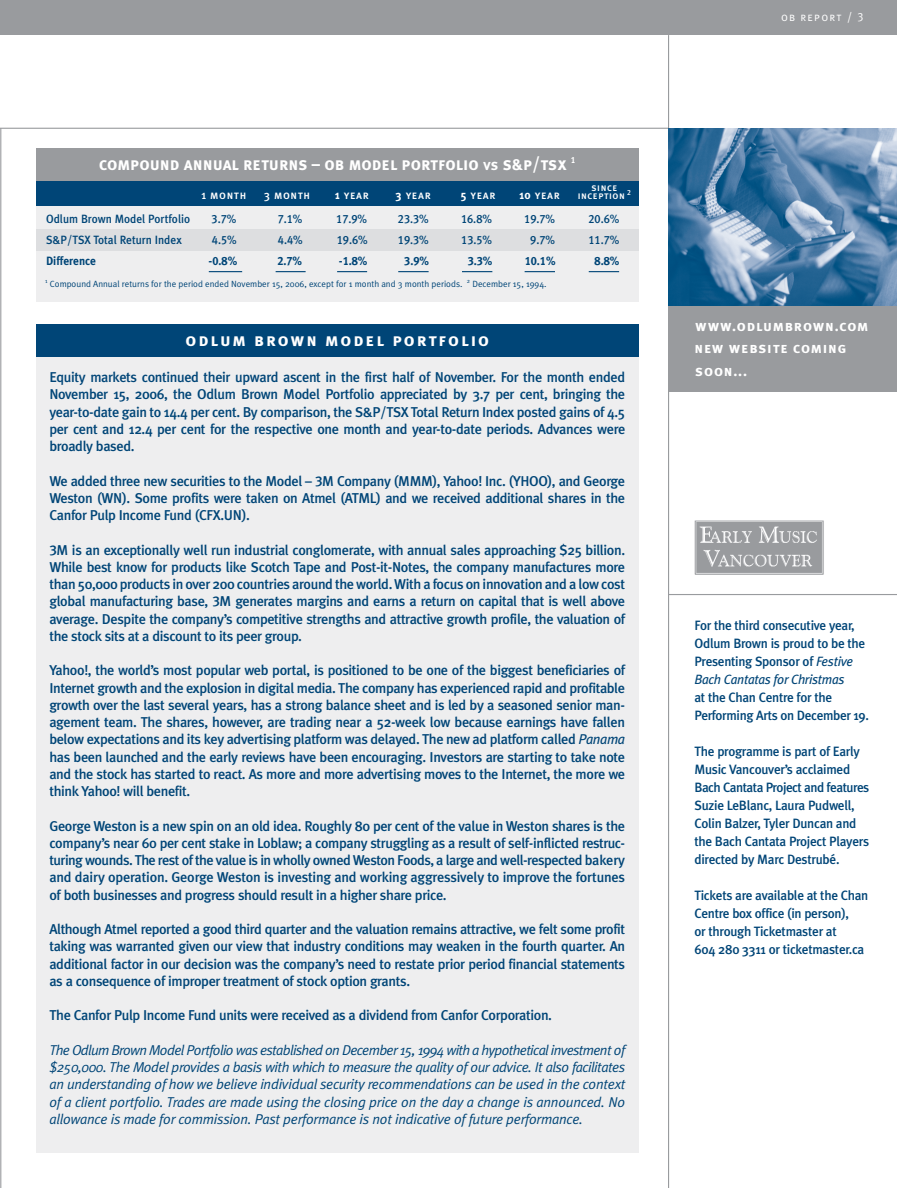
<style>
.page{position:relative;width:897px;height:1188px;background:#fff}
.page>*{position:absolute;margin:0;border:0;box-sizing:border-box;transform-origin:0 0}
.t1{font:18px "Meta Plus Bold Caps";color:#fff;scale:.95 1}
.t2{font:18px "Meta Plus Bold Caps";letter-spacing:.105em;color:#fff}
.t3{font:15px/22.5px "Meta Plus Bold Caps";letter-spacing:.055em;color:#fff}
.t4{font:500 14.25px/17.2px "Meta Plus";letter-spacing:-.025em;color:#004577;text-align:justify}
.t5{font:italic 14.25px/17.2px "Meta Plus Normal";letter-spacing:-.015em;color:#004577;text-align:justify}
.t6{font:500 13.5px/18px "Meta Plus";letter-spacing:-.02em;color:#004577}
.t7{font:12px/24px "Meta Plus Medium Caps";letter-spacing:.03em;color:#004577;scale:.95 1}
.t8{font:500 12px/21px "Meta Plus";color:#004577;scale:.95 1}
.t9{font:12px "Meta Plus Bold Caps";color:#004577;scale:.95 1}
.t10{font:12px/24px "Meta Plus Medium Caps";letter-spacing:.055em;color:#fff;text-align:center;scale:.95 1}
.t11{font:12px "Meta Plus Normal Caps";letter-spacing:.1em;color:#fff;scale:.95 1}
.t12{font:700 12px "Meta Plus";color:#004577;scale:.95 1}
.t13{font:10.5px/7.5px "Meta Plus Medium Caps";letter-spacing:.055em;color:#fff;text-align:center;scale:.95 1}
.t14{font:9px "Meta Plus Normal";color:#004577}
.s1{font-size:15px}
.s2{font-size:16.5px}
.s3{font-family:"Meta Plus";font-weight:500}
.s4{color:#004577}
.s5{font-family:"Meta Plus";font-weight:700;color:#fff}
.s6{color:#fff}
.s7{font-family:"Meta Plus Medium Caps";font-weight:400}
.s8{font-weight:400;font-style:italic}
</style>
<div class="page">
<hr style="left:668px;top:35px;width:1px;height:1153px;background:#999b9e">
<div style="left:1px;top:0;width:896px;height:35px;background:#999b9e"></div>
<div style="left:36px;top:357px;width:603px;height:796px;background:#eeeeef"></div>
<div style="left:36px;top:324px;width:603px;height:33px;background:#004577"></div>
<hr style="left:0;top:128px;width:668px;height:1px;background:#999b9e">
<div style="left:36px;top:184px;width:603px;height:118px;background:#eeeeef"></div>
<div style="left:36px;top:181px;width:603px;height:25px;background:#004577"></div>
<div style="left:36px;top:230px;width:603px;height:21px;background:#dddee0"></div>
<div style="left:36px;top:148px;width:603px;height:33px;background:#999b9e"></div>
<hr style="left:337px;top:271px;width:30px;height:1px;background:#004577">
<hr style="left:276px;top:271px;width:30px;height:1px;background:#004577">
<hr style="left:209px;top:271px;width:33px;height:1px;background:#004577">
<hr style="left:398px;top:271px;width:31px;height:1px;background:#004577">
<hr style="left:462px;top:271px;width:30px;height:1px;background:#004577">
<hr style="left:525px;top:271px;width:30px;height:1px;background:#004577">
<hr style="left:589px;top:271px;width:30px;height:1px;background:#004577">
<hr style="left:0;top:128px;width:1px;height:1060px;background:#999b9e">
<hr style="left:668px;top:594px;width:229px;height:1px;background:#999b9e">
<div style="left:668px;top:306px;width:229px;height:86px;background:#999b9e"></div>
<img style="left:668px;top:128px;width:229px;height:178px">
<img style="left:694px;top:520px;width:130px;height:55px">
<p class="t1" style="left:99px;top:153px;width:503px">compound annual returns – ob model portfolio <span class="s1">vs</span> s<span class="s2">&amp;</span>p/tsx <sup>1</sup></p>
<p class="t10" style="left:202px;top:183px;width:49px"><span class="s3">1</span> month<br><span class="s4">3.7%</span></p>
<p class="t7" style="left:212px;top:228px;width:28px">4.5%</p>
<p class="t9" style="left:209px;top:254px;width:32px">-0.8%</p>
<p class="t10" style="left:264px;top:183px;width:50px"><span class="s3">3</span> month<br><span class="s4">7.1%</span></p>
<p class="t7" style="left:278px;top:228px;width:28px">4.4%</p>
<p class="t9" style="left:277px;top:254px;width:28px">2.7%</p>
<p class="t7" style="left:335px;top:183px;width:37px"><span class="s5">1</span> <span class="s6">year<br></span>17.9%</p>
<p class="t7" style="left:337px;top:228px;width:34px">19.6%</p>
<p class="t9" style="left:339px;top:254px;width:32px">-1.8%</p>
<p class="t7" style="left:396px;top:183px;width:38px"><span class="s5">3</span> <span class="s6">year<br></span>23.3%</p>
<p class="t7" style="left:398px;top:228px;width:34px">19.3%</p>
<p class="t9" style="left:404px;top:254px;width:28px">3.9%</p>
<p class="t7" style="left:461px;top:183px;width:38px"><span class="s5">5</span> <span class="s6">year<br></span>16.8%</p>
<p class="t7" style="left:461px;top:228px;width:34px">13.5%</p>
<p class="t9" style="left:468px;top:254px;width:28px">3.3%</p>
<p class="t7" style="left:519px;top:183px;width:44px;text-align:center"><span class="s5">10</span> <span class="s6">year<br></span>19.7%</p>
<p class="t7" style="left:530px;top:228px;width:28px">9.7%</p>
<p class="t9" style="left:525px;top:254px;width:34px">10.1%</p>
<p class="t8" style="left:46px;top:210px;width:153px">Odlum Brown Model Portfolio<br>S&amp;P/TSX Total Return Index</p>
<p class="t12" style="left:46px;top:256px;width:54px">Difference</p>
<p class="t14" style="left:45px;top:280px;width:503px"><sup>1</sup> Compound Annual returns for the period ended November 15, 2006, except for 1 month and 3 month periods. <sup>2</sup> December 15, 1994.</p>
<p class="t2" style="left:186px;top:329px;width:305px">odlum brown model portfolio</p>
<p class="t13" style="left:578px;top:184px;width:57px">since inception <sup>2</sup></p>
<p class="t7" style="left:588px;top:208px;width:34px;line-height:21px">20.6%<br>11.7%</p>
<p class="t9" style="left:595px;top:254px;width:28px">8.8%</p>
<p class="t4" style="left:49px;top:370px;width:577px">Equity markets continued their upward ascent in the first half of November. For the month ended November 15, 2006, the Odlum Brown Model Portfolio appreciated by 3.7 per cent, bringing the year-to-date gain to 14.4 per cent. By comparison, the S&amp;P/TSX Total Return Index posted gains of 4.5 per cent and 12.4 per cent for the respective one month and year-to-date periods. Advances were broadly based.</p>
<p class="t4" style="left:49px;top:473px;width:577px">We added three new securities to the Model – <span class="s7">3</span>M Company (MMM), Yahoo! Inc. (YHOO), and George Weston (WN). Some profits were taken on Atmel (ATML) and we received additional shares in the Canfor Pulp Income Fund (CFX.UN).</p>
<p class="t4" style="left:49px;top:542px;width:577px"><span class="s7">3</span>M is an exceptionally well run industrial conglomerate, with annual sales approaching $25 billion.<br>While best know for products like Scotch Tape and Post-it-Notes, the company manufactures more than 50,000 products in over 200 countries around the world. With a focus on innovation and a low cost global manufacturing base, <span class="s7">3</span>M generates margins and earns a return on capital that is well above average. Despite the company’s competitive strengths and attractive growth profile, the valuation of the stock sits at a discount to its peer group.</p>
<p class="t4" style="left:49px;top:663px;width:577px">Yahoo!, the world’s most popular web portal, is positioned to be one of the biggest beneficiaries of Internet growth and the explosion in digital media. The company has experienced rapid and profitable growth over the last several years, has a strong balance sheet and is led by a seasoned senior man&shy;agement team. The shares, however, are trading near a 52-week low because earnings have fallen below expectations and its key advertising platform was delayed. The new ad platform called <span class="s8">Panama </span>has been launched and the early reviews have been encouraging. Investors are starting to take note and the stock has started to react. As more and more advertising moves to the Internet, the more we think Yahoo! will benefit.</p>
<p class="t4" style="left:49px;top:818px;width:577px">George Weston is a new spin on an old idea. Roughly 80 per cent of the value in Weston shares is the company’s near 60 per cent stake in Loblaw; a company struggling as a result of self-inflicted restruc&shy;turing wounds. The rest of the value is in wholly owned Weston Foods, a large and well-respected bakery and dairy operation. George Weston is investing and working aggressively to improve the fortunes of both businesses and progress should result in a higher share price.</p>
<p class="t4" style="left:49px;top:922px;width:577px">Although Atmel reported a good third quarter and the valuation remains attractive, we felt some profit taking was warranted given our view that industry conditions may weaken in the fourth quarter. An additional factor in our decision was the company’s need to restate prior period financial statements as a consequence of improper treatment of stock option grants.</p>
<p class="t4" style="left:49px;top:1008px;width:504px">The Canfor Pulp Income Fund units were received as a dividend from Canfor Corporation.</p>
<p class="t5" style="left:49px;top:1043px;width:577px">The Odlum Brown Model Portfolio was established on December 15, 1994 with a hypothetical investment of $250,000. The Model provides a basis with which to measure the quality of our advice. It also facilitates an understanding of how we believe individual security recommendations can be used in the context of a client portfolio. Trades are made using the closing price on the day a change is announced. No allowance is made for commission. Past performance is not indicative of future performance.</p>
<p class="t11" style="left:781px;top:10px;width:88px">ob report / 3</p>
<p class="t3" style="left:695px;top:314px;width:175px">www.odlumbrown.com new website coming soon...</p>
<p class="t6" style="left:694px;top:617px;width:172px">For the third consecutive year,<br>Odlum Brown is proud to be the<br>Presenting Sponsor of <span class="s8">Festive<br>Bach Cantatas for Christmas</span></p>
<p class="t6" style="left:694px;top:689px;width:176px">at the Chan Centre for the<br>Performing Arts on December 19.</p>
<p class="t6" style="left:694px;top:743px;width:176px">The programme is part of Early<br>Music Vancouver’s acclaimed<br>Bach Cantata Project and features<br>Suzie LeBlanc, Laura Pudwell,<br>Colin Balzer, Tyler Duncan and the Bach Cantata Project Players directed by Marc Destrubé.</p>
<p class="t6" style="left:694px;top:887px;width:175px">Tickets are available at the Chan<br>Centre box office (in person),<br>or through Ticketmaster at<br>604 280 3311 or ticketmaster.ca</p>
</div>
